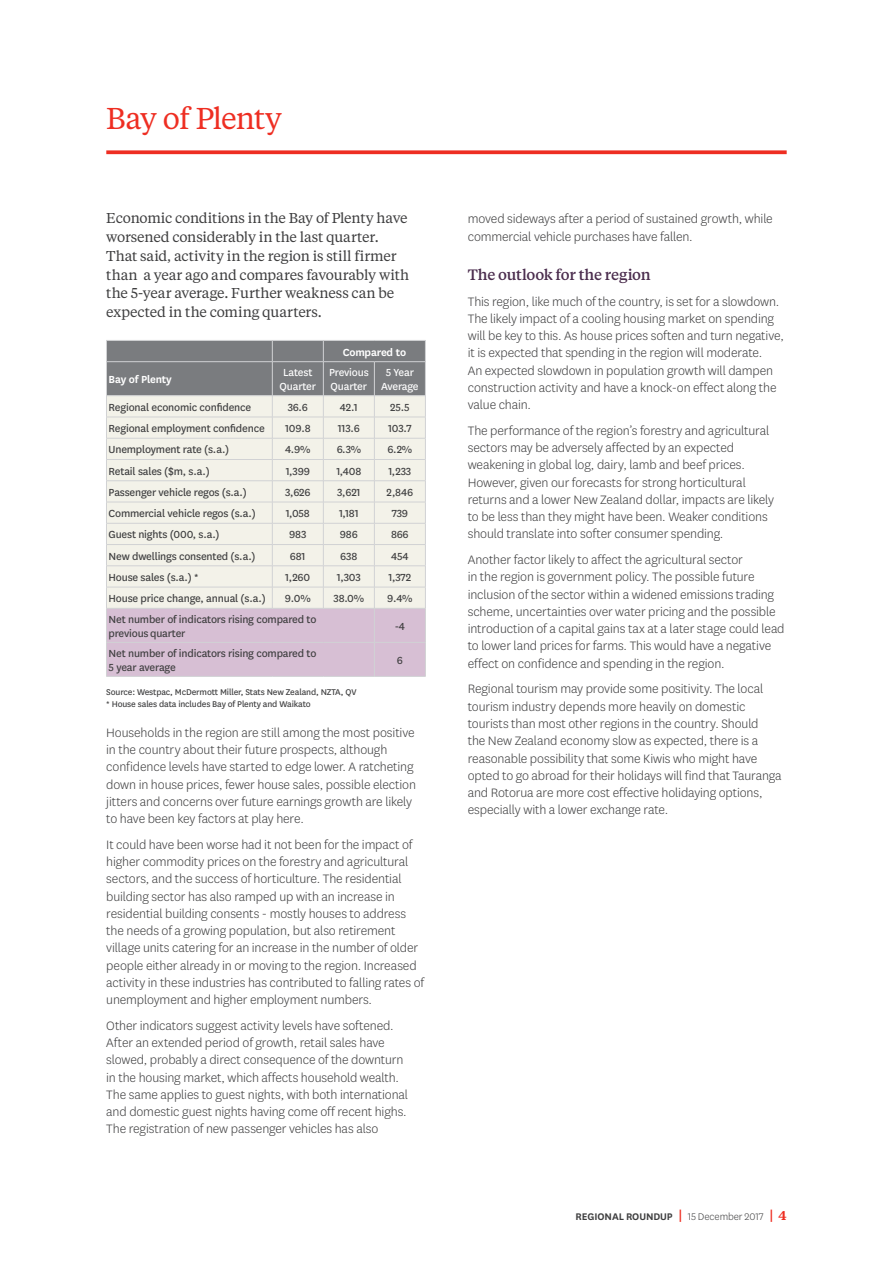
<style>
.page{position:relative;width:893px;height:1263px;background:#fff}
.page>*{position:absolute;margin:0;border:0;box-sizing:border-box;transform-origin:0 0}
.t1{font:30px "Tiempos Text";letter-spacing:-.035em;color:#ee2e22}
.t2{font:500 15px "Tiempos Text";letter-spacing:-.02em;color:#4b2d4e}
.t3{font:300 14.25px/17.2px "National LF";letter-spacing:-.01em;color:#3e3e3f}
.t4{font:14.25px/18.8px "Tiempos Text";letter-spacing:-.01em;color:#3e3e3f}
.t5{font:12px/14.4px "National LF";letter-spacing:-.015em;color:#3e3e3f}
.t6{font:12px/13.5px "National LF";letter-spacing:-.015em;color:#fff;text-align:center}
.t7{font:600 12px "National LF";letter-spacing:-.015em;color:#fff}
.t8{font:600 11.25px "National LF";letter-spacing:-.005em;color:#3e3e3f}
.t9{font:9.75px/11.7px "National LF";letter-spacing:-.015em;color:#3e3e3f}
.s1{font-family:"Tiempos Text";font-size:13.5px;color:#ee2e22}
.s2{font-weight:300}
.s3{font-family:"Tiempos Text";font-size:12.75px;color:#ee2e22}
</style>
<div class="page">
<svg style="left:106px;top:150px;width:681px;height:4px;background:#ef4338"></svg>
<hr style="left:106px;top:676px;width:166px;height:1px;background:#d1d2d4">
<hr style="left:272px;top:676px;width:51px;height:1px;background:#d1d2d4">
<hr style="left:323px;top:676px;width:51px;height:1px;background:#d1d2d4">
<hr style="left:374px;top:676px;width:52px;height:1px;background:#d1d2d4">
<svg style="left:106px;top:340px;width:320px;height:336px;background:#d8d4d3"></svg>
<hr style="left:106px;top:361px;width:166px;height:1px;background:#d1d2d4">
<hr style="left:106px;top:362px;width:1px;height:33px;background:#d1d2d4">
<hr style="left:106px;top:395px;width:166px;height:1px;background:#d1d2d4">
<hr style="left:272px;top:361px;width:51px;height:1px;background:#d1d2d4">
<hr style="left:272px;top:362px;width:1px;height:33px;background:#d1d2d4">
<hr style="left:272px;top:395px;width:51px;height:1px;background:#d1d2d4">
<hr style="left:323px;top:361px;width:51px;height:1px;background:#d1d2d4">
<hr style="left:323px;top:362px;width:1px;height:33px;background:#d1d2d4">
<hr style="left:323px;top:395px;width:51px;height:1px;background:#d1d2d4">
<hr style="left:374px;top:361px;width:52px;height:1px;background:#d1d2d4">
<hr style="left:374px;top:362px;width:1px;height:33px;background:#d1d2d4">
<hr style="left:425px;top:362px;width:1px;height:33px;background:#d1d2d4">
<hr style="left:374px;top:395px;width:52px;height:1px;background:#d1d2d4">
<h1 class="t1" style="left:106px;top:98px;width:177px">Bay of Plenty</h1>
<p class="t4" style="left:106px;top:208px;width:304px">Economic conditions in the Bay of Plenty have worsened considerably in the last quarter.<br>That said, activity in the region is still firmer than a year ago and compares favourably with the 5-year average. Further weakness can be expected in the coming quarters.</p>
<p class="t7" style="left:343px;top:344px;width:65px">Compared to</p>
<p class="t7" style="left:109px;top:371px;width:65px">Bay of Plenty</p>
<p class="t6" style="left:280px;top:365px;width:38px">Latest<br>Quarter</p>
<p class="t6" style="left:329px;top:365px;width:41px;text-align:left">Previous<br>Quarter</p>
<p class="t6" style="left:381px;top:365px;width:39px">5 Year<br>Average</p>
<p class="t5" style="left:109px;top:399px;width:144px">Regional economic confidence</p>
<p class="t5" style="left:288px;top:399px;width:22px">36.6</p>
<p class="t5" style="left:340px;top:399px;width:20px">42.1</p>
<p class="t5" style="left:390px;top:399px;width:21px">25.5</p>
<p class="t5" style="left:109px;top:421px;width:158px">Regional employment confidence</p>
<p class="t5" style="left:285px;top:421px;width:27px">109.8</p>
<p class="t5" style="left:338px;top:421px;width:24px">113.6</p>
<p class="t5" style="left:388px;top:421px;width:25px">103.7</p>
<p class="t5" style="left:109px;top:442px;width:122px">Unemployment rate (s.a.)</p>
<p class="t5" style="left:285px;top:442px;width:27px">4.9%</p>
<p class="t5" style="left:337px;top:442px;width:26px">6.3%</p>
<p class="t5" style="left:387px;top:442px;width:26px">6.2%</p>
<p class="t5" style="left:109px;top:463px;width:103px">Retail sales ($m, s.a.)</p>
<p class="t5" style="left:286px;top:463px;width:26px">1,399</p>
<p class="t5" style="left:336px;top:463px;width:27px">1,408</p>
<p class="t5" style="left:388px;top:463px;width:24px">1,233</p>
<p class="t5" style="left:109px;top:484px;width:140px">Passenger vehicle regos (s.a.)</p>
<p class="t5" style="left:285px;top:484px;width:27px">3,626</p>
<p class="t5" style="left:337px;top:484px;width:25px">3,621</p>
<p class="t5" style="left:387px;top:484px;width:28px">2,846</p>
<p class="t5" style="left:109px;top:506px;width:149px">Commercial vehicle regos (s.a.)</p>
<p class="t5" style="left:286px;top:506px;width:26px">1,058</p>
<p class="t5" style="left:339px;top:506px;width:21px">1,181</p>
<p class="t5" style="left:392px;top:506px;width:18px">739</p>
<p class="t5" style="left:109px;top:527px;width:113px">Guest nights (000, s.a.)</p>
<p class="t5" style="left:289px;top:527px;width:19px">983</p>
<p class="t5" style="left:340px;top:527px;width:19px">986</p>
<p class="t5" style="left:391px;top:527px;width:19px">866</p>
<p class="t5" style="left:109px;top:548px;width:149px">New dwellings consented (s.a.)</p>
<p class="t5" style="left:290px;top:548px;width:17px">681</p>
<p class="t5" style="left:340px;top:548px;width:19px">638</p>
<p class="t5" style="left:391px;top:548px;width:19px">454</p>
<p class="t5" style="left:109px;top:569px;width:92px">House sales (s.a.) *</p>
<p class="t5" style="left:285px;top:569px;width:26px">1,260</p>
<p class="t5" style="left:337px;top:569px;width:25px">1,303</p>
<p class="t5" style="left:389px;top:569px;width:24px">1,372</p>
<p class="t5" style="left:109px;top:591px;width:159px">House price change, annual (s.a.)</p>
<p class="t5" style="left:285px;top:591px;width:27px">9.0%</p>
<p class="t5" style="left:333px;top:591px;width:32px">38.0%</p>
<p class="t5" style="left:387px;top:591px;width:27px">9.4%</p>
<p class="t5" style="left:109px;top:611px;width:209px">Net number of indicators rising compared to previous quarter</p>
<p class="t5" style="left:395px;top:618px;width:12px">-4</p>
<p class="t5" style="left:109px;top:645px;width:209px">Net number of indicators rising compared to<br>5 year average</p>
<p class="t5" style="left:397px;top:652px;width:8px">6</p>
<p class="t9" style="left:106px;top:686px;width:252px">Source: Westpac, McDermott Miller, Stats New Zealand, NZTA, QV * House sales data includes Bay of Plenty and Waikato</p>
<p class="t3" style="left:106px;top:723px;width:311px">Households in the region are still among the most positive in the country about their future prospects, although confidence levels have started to edge lower. A ratcheting down in house prices, fewer house sales, possible election jitters and concerns over future earnings growth are likely to have been key factors at play here.</p>
<p class="t3" style="left:106px;top:835px;width:319px">It could have been worse had it not been for the impact of higher commodity prices on the forestry and agricultural sectors, and the success of horticulture. The residential building sector has also ramped up with an increase in residential building consents - mostly houses to address the needs of a growing population, but also retirement village units catering for an increase in the number of older people either already in or moving to the region. Increased activity in these industries has contributed to falling rates of unemployment and higher employment numbers.</p>
<p class="t3" style="left:106px;top:1016px;width:303px">Other indicators suggest activity levels have softened.<br>After an extended period of growth, retail sales have slowed, probably a direct consequence of the downturn in the housing market, which affects household wealth.<br>The same applies to guest nights, with both international and domestic guest nights having come off recent highs.<br>The registration of new passenger vehicles has also</p>
<p class="t3" style="left:468px;top:210px;width:306px">moved sideways after a period of sustained growth, while commercial vehicle purchases have fallen.</p>
<p class="t2" style="left:468px;top:264px;width:185px">The outlook for the region</p>
<p class="t3" style="left:468px;top:292px;width:318px">This region, like much of the country, is set for a slowdown.<br>The likely impact of a cooling housing market on spending will be key to this. As house prices soften and turn negative, it is expected that spending in the region will moderate.<br>An expected slowdown in population growth will dampen construction activity and have a knock-on effect along the value chain.</p>
<p class="t3" style="left:468px;top:421px;width:308px">The performance of the region’s forestry and agricultural sectors may be adversely affected by an expected weakening in global log, dairy, lamb and beef prices.<br>However, given our forecasts for strong horticultural returns and a lower New Zealand dollar, impacts are likely to be less than they might have been. Weaker conditions should translate into softer consumer spending.</p>
<p class="t3" style="left:468px;top:551px;width:318px">Another factor likely to affect the agricultural sector<br>in the region is government policy. The possible future inclusion of the sector within a widened emissions trading scheme, uncertainties over water pricing and the possible introduction of a capital gains tax at a later stage could lead to lower land prices for farms. This would have a negative effect on confidence and spending in the region.</p>
<p class="t3" style="left:468px;top:680px;width:315px">Regional tourism may provide some positivity. The local tourism industry depends more heavily on domestic tourists than most other regions in the country. Should<br>the New Zealand economy slow as expected, there is a reasonable possibility that some Kiwis who might have opted to go abroad for their holidays will find that Tauranga and Rotorua are more cost effective holidaying options, especially with a lower exchange rate.</p>
<p class="t8" style="left:575px;top:1209px;width:213px">REGIONAL ROUNDUP <span class="s1">|</span> <span class="s2">15 December 2017</span> <span class="s1">|</span> <span class="s3">4</span></p>
</div>
